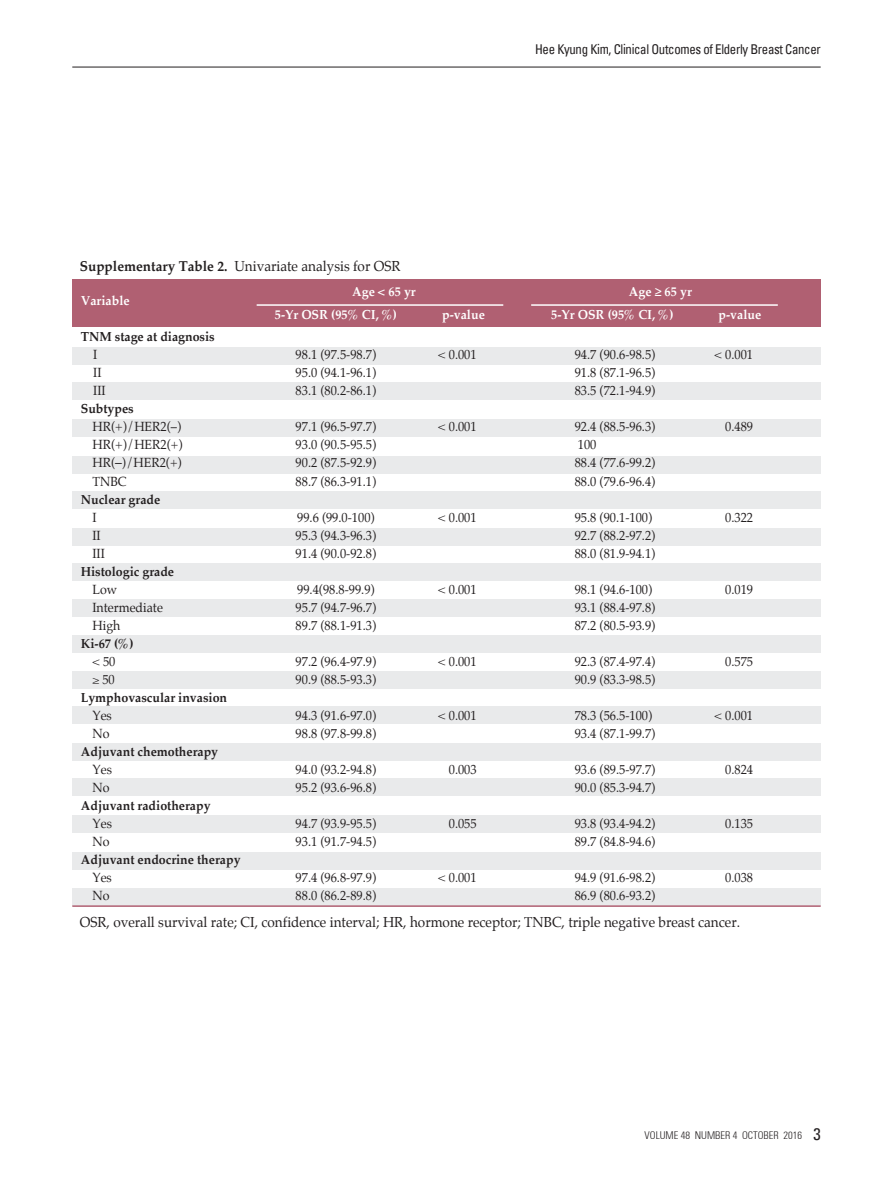
<style>
.page{position:relative;width:893px;height:1191px;background:#fff}
.page>*{position:absolute;margin:0;border:0;box-sizing:border-box;transform-origin:0 0}
.t1{font:14.25px "Palatino";color:#231f20;scale:.95 1}
.t2{font:condensed 13.5px "Univers";letter-spacing:-.025em;color:#231f20;scale:.95 1}
.t3{font:13.05px "Palatino";color:#231f20;scale:.95 1}
.t4{font:700 13.05px "Palatino";color:#231f20;scale:.95 1}
.t5{font:700 13.05px "Palatino";color:#fff;scale:.95 1}
.t6{font:300 condensed 10.5px "Univers";color:#231f20}
.s1{font-weight:700}
.s2{color:#fff}
.s3{font-size:14.25px}
.s4{font-weight:400;font-size:16.5px}
</style>
<div class="page">
<hr style="left:72px;top:67px;width:749px;height:1px;background:#231f20">
<div style="left:72px;top:279px;width:749px;height:48px;background:#b06072"></div>
<div style="left:72px;top:348px;width:749px;height:17px;background:#e9eaeb"></div>
<hr style="left:257px;top:304px;width:246px;height:2px;background:#fff">
<hr style="left:531px;top:304px;width:247px;height:2px;background:#fff">
<div style="left:72px;top:383px;width:749px;height:17px;background:#e9eaeb"></div>
<div style="left:72px;top:419px;width:749px;height:17px;background:#e9eaeb"></div>
<div style="left:72px;top:456px;width:749px;height:17px;background:#e9eaeb"></div>
<div style="left:72px;top:491px;width:749px;height:17px;background:#e9eaeb"></div>
<div style="left:72px;top:528px;width:749px;height:17px;background:#e9eaeb"></div>
<div style="left:72px;top:563px;width:749px;height:17px;background:#e9eaeb"></div>
<div style="left:72px;top:600px;width:749px;height:17px;background:#e9eaeb"></div>
<div style="left:72px;top:635px;width:749px;height:17px;background:#e9eaeb"></div>
<div style="left:72px;top:671px;width:749px;height:17px;background:#e9eaeb"></div>
<div style="left:72px;top:707px;width:749px;height:17px;background:#e9eaeb"></div>
<div style="left:72px;top:743px;width:749px;height:17px;background:#e9eaeb"></div>
<div style="left:72px;top:778px;width:749px;height:17px;background:#e9eaeb"></div>
<div style="left:72px;top:815px;width:749px;height:17px;background:#e9eaeb"></div>
<div style="left:72px;top:852px;width:749px;height:17px;background:#e9eaeb"></div>
<div style="left:72px;top:888px;width:749px;height:17px;background:#e9eaeb"></div>
<hr style="left:72px;top:905px;width:749px;height:2px;background:#b06072">
<p class="t2" style="left:535px;top:41px;width:302px">Hee Kyung Kim, Clinical Outcomes of Elderly Breast Cancer</p>
<p class="t1" style="left:80px;top:259px;width:339px"><span class="s1">Supplementary Table 2.</span> Univariate analysis for OSR</p>
<p class="t5" style="left:81px;top:295px;width:53px">Variable</p>
<p class="t5" style="left:352px;top:286px;width:69px">Age &lt; 65 yr</p>
<p class="t5" style="left:629px;top:286px;width:68px">Age ≥ 65 yr</p>
<p class="t5" style="left:275px;top:308px;width:130px">5-Yr OSR (95% CI, %)</p>
<p class="t5" style="left:442px;top:308px;width:46px">p-value</p>
<p class="t5" style="left:551px;top:308px;width:130px">5-Yr OSR (95% CI, %)</p>
<p class="t5" style="left:719px;top:308px;width:46px">p-value</p>
<p class="t4" style="left:81px;top:331px;width:142px">TNM stage at diagnosis</p>
<p class="t3" style="left:93px;top:349px;width:6px">I</p>
<p class="t3" style="left:296px;top:349px;width:86px">98.1 (97.5-98.7)</p>
<p class="t3" style="left:438px;top:349px;width:42px">&lt; 0.001</p>
<p class="t3" style="left:575px;top:349px;width:86px">94.7 (90.6-98.5)</p>
<p class="t3" style="left:715px;top:349px;width:42px">&lt; 0.001</p>
<p class="t3" style="left:93px;top:367px;width:10px">II</p>
<p class="t3" style="left:296px;top:367px;width:86px">95.0 (94.1-96.1)</p>
<p class="t3" style="left:575px;top:367px;width:86px">91.8 (87.1-96.5)</p>
<p class="t3" style="left:93px;top:385px;width:15px">III</p>
<p class="t3" style="left:296px;top:385px;width:86px">83.1 (80.2-86.1)</p>
<p class="t3" style="left:575px;top:385px;width:86px">83.5 (72.1-94.9)</p>
<p class="t4" style="left:81px;top:403px;width:57px">Subtypes</p>
<p class="t3" style="left:92px;top:421px;width:95px">HR(+)/HER2(–)</p>
<p class="t3" style="left:296px;top:421px;width:86px">97.1 (96.5-97.7)</p>
<p class="t3" style="left:438px;top:421px;width:42px">&lt; 0.001</p>
<p class="t3" style="left:575px;top:421px;width:86px">92.4 (88.5-96.3)</p>
<p class="t3" style="left:725px;top:421px;width:31px">0.489</p>
<p class="t3" style="left:92px;top:439px;width:96px">HR(+)/HER2(+)</p>
<p class="t3" style="left:296px;top:439px;width:86px">93.0 (90.5-95.5)</p>
<p class="t3" style="left:578px;top:439px;width:29px">100 <span class="s2">(</span></p>
<p class="t3" style="left:92px;top:457px;width:95px">HR(<span class="s3">–</span>)/HER2(+)</p>
<p class="t3" style="left:296px;top:457px;width:86px">90.2 (87.5-92.9)</p>
<p class="t3" style="left:575px;top:457px;width:86px">88.4 (77.6-99.2)</p>
<p class="t3" style="left:92px;top:475px;width:38px">TNBC</p>
<p class="t3" style="left:296px;top:475px;width:86px">88.7 (86.3-91.1)</p>
<p class="t3" style="left:575px;top:475px;width:86px">88.0 (79.6-96.4)</p>
<p class="t4" style="left:81px;top:493px;width:85px">Nuclear grade</p>
<p class="t3" style="left:92px;top:511px;width:6px">I</p>
<p class="t3" style="left:297px;top:511px;width:83px">99.6 (99.0-100)</p>
<p class="t3" style="left:438px;top:511px;width:42px">&lt; 0.001</p>
<p class="t3" style="left:575px;top:511px;width:83px">95.8 (90.1-100)</p>
<p class="t3" style="left:725px;top:511px;width:31px">0.322</p>
<p class="t3" style="left:92px;top:529px;width:10px">II</p>
<p class="t3" style="left:296px;top:529px;width:86px">95.3 (94.3-96.3)</p>
<p class="t3" style="left:575px;top:529px;width:86px">92.7 (88.2-97.2)</p>
<p class="t3" style="left:92px;top:547px;width:15px">III</p>
<p class="t3" style="left:296px;top:547px;width:86px">91.4 (90.0-92.8)</p>
<p class="t3" style="left:575px;top:547px;width:86px">88.0 (81.9-94.1)</p>
<p class="t4" style="left:81px;top:565px;width:100px">Histologic grade</p>
<p class="t3" style="left:92px;top:583px;width:27px">Low</p>
<p class="t3" style="left:297px;top:583px;width:83px">99.4(98.8-99.9)</p>
<p class="t3" style="left:438px;top:583px;width:42px">&lt; 0.001</p>
<p class="t3" style="left:575px;top:583px;width:83px">98.1 (94.6-100)</p>
<p class="t3" style="left:725px;top:583px;width:31px">0.019</p>
<p class="t3" style="left:92px;top:601px;width:76px">Intermediate</p>
<p class="t3" style="left:296px;top:601px;width:86px">95.7 (94.7-96.7)</p>
<p class="t3" style="left:575px;top:601px;width:86px">93.1 (88.4-97.8)</p>
<p class="t3" style="left:92px;top:619px;width:31px">High</p>
<p class="t3" style="left:296px;top:619px;width:86px">89.7 (88.1-91.3)</p>
<p class="t3" style="left:575px;top:619px;width:86px">87.2 (80.5-93.9)</p>
<p class="t4" style="left:81px;top:637px;width:57px">Ki-67 (%)</p>
<p class="t3" style="left:92px;top:655px;width:26px">&lt; 50</p>
<p class="t3" style="left:296px;top:655px;width:86px">97.2 (96.4-97.9)</p>
<p class="t3" style="left:438px;top:655px;width:42px">&lt; 0.001</p>
<p class="t3" style="left:575px;top:655px;width:86px">92.3 (87.4-97.4)</p>
<p class="t3" style="left:725px;top:655px;width:31px">0.575</p>
<p class="t3" style="left:92px;top:673px;width:25px">≥ 50</p>
<p class="t3" style="left:296px;top:673px;width:86px">90.9 (88.5-93.3)</p>
<p class="t3" style="left:575px;top:673px;width:86px">90.9 (83.3-98.5)</p>
<p class="t4" style="left:81px;top:691px;width:156px">Lymphovascular invasion</p>
<p class="t3" style="left:92px;top:709px;width:22px">Yes</p>
<p class="t3" style="left:296px;top:709px;width:86px">94.3 (91.6-97.0)</p>
<p class="t3" style="left:438px;top:709px;width:42px">&lt; 0.001</p>
<p class="t3" style="left:575px;top:709px;width:83px">78.3 (56.5-100)</p>
<p class="t3" style="left:715px;top:709px;width:42px">&lt; 0.001</p>
<p class="t3" style="left:92px;top:727px;width:19px">No</p>
<p class="t3" style="left:296px;top:727px;width:86px">98.8 (97.8-99.8)</p>
<p class="t3" style="left:575px;top:727px;width:86px">93.4 (87.1-99.7)</p>
<p class="t4" style="left:81px;top:745px;width:146px">Adjuvant chemotherapy</p>
<p class="t3" style="left:92px;top:763px;width:22px">Yes</p>
<p class="t3" style="left:296px;top:763px;width:86px">94.0 (93.2-94.8)</p>
<p class="t3" style="left:449px;top:763px;width:31px">0.003</p>
<p class="t3" style="left:575px;top:763px;width:86px">93.6 (89.5-97.7)</p>
<p class="t3" style="left:725px;top:763px;width:31px">0.824</p>
<p class="t3" style="left:92px;top:781px;width:19px">No</p>
<p class="t3" style="left:296px;top:781px;width:86px">95.2 (93.6-96.8)</p>
<p class="t3" style="left:575px;top:781px;width:86px">90.0 (85.3-94.7)</p>
<p class="t4" style="left:81px;top:799px;width:138px">Adjuvant radiotherapy</p>
<p class="t3" style="left:92px;top:817px;width:22px">Yes</p>
<p class="t3" style="left:296px;top:817px;width:86px">94.7 (93.9-95.5)</p>
<p class="t3" style="left:449px;top:817px;width:31px">0.055</p>
<p class="t3" style="left:575px;top:817px;width:86px">93.8 (93.4-94.2)</p>
<p class="t3" style="left:725px;top:817px;width:31px">0.135</p>
<p class="t3" style="left:92px;top:835px;width:19px">No</p>
<p class="t3" style="left:296px;top:835px;width:86px">93.1 (91.7-94.5)</p>
<p class="t3" style="left:575px;top:835px;width:86px">89.7 (84.8-94.6)</p>
<p class="t4" style="left:81px;top:853px;width:170px">Adjuvant endocrine therapy</p>
<p class="t3" style="left:92px;top:871px;width:22px">Yes</p>
<p class="t3" style="left:296px;top:871px;width:86px">97.4 (96.8-97.9)</p>
<p class="t3" style="left:438px;top:871px;width:42px">&lt; 0.001</p>
<p class="t3" style="left:575px;top:871px;width:86px">94.9 (91.6-98.2)</p>
<p class="t3" style="left:725px;top:871px;width:31px">0.038</p>
<p class="t3" style="left:92px;top:889px;width:19px">No</p>
<p class="t3" style="left:296px;top:889px;width:86px">88.0 (86.2-89.8)</p>
<p class="t3" style="left:575px;top:889px;width:86px">86.9 (80.6-93.2)</p>
<p class="t1" style="left:80px;top:915px;width:696px">OSR, overall survival rate; CI, confidence interval; HR, hormone receptor; TNBC, triple negative breast cancer.</p>
<p class="t6" style="left:645px;top:1129px;width:178px">VOLUME 48 NUMBER 4 OCTOBER 2016 <span class="s4">3</span></p>
</div>
